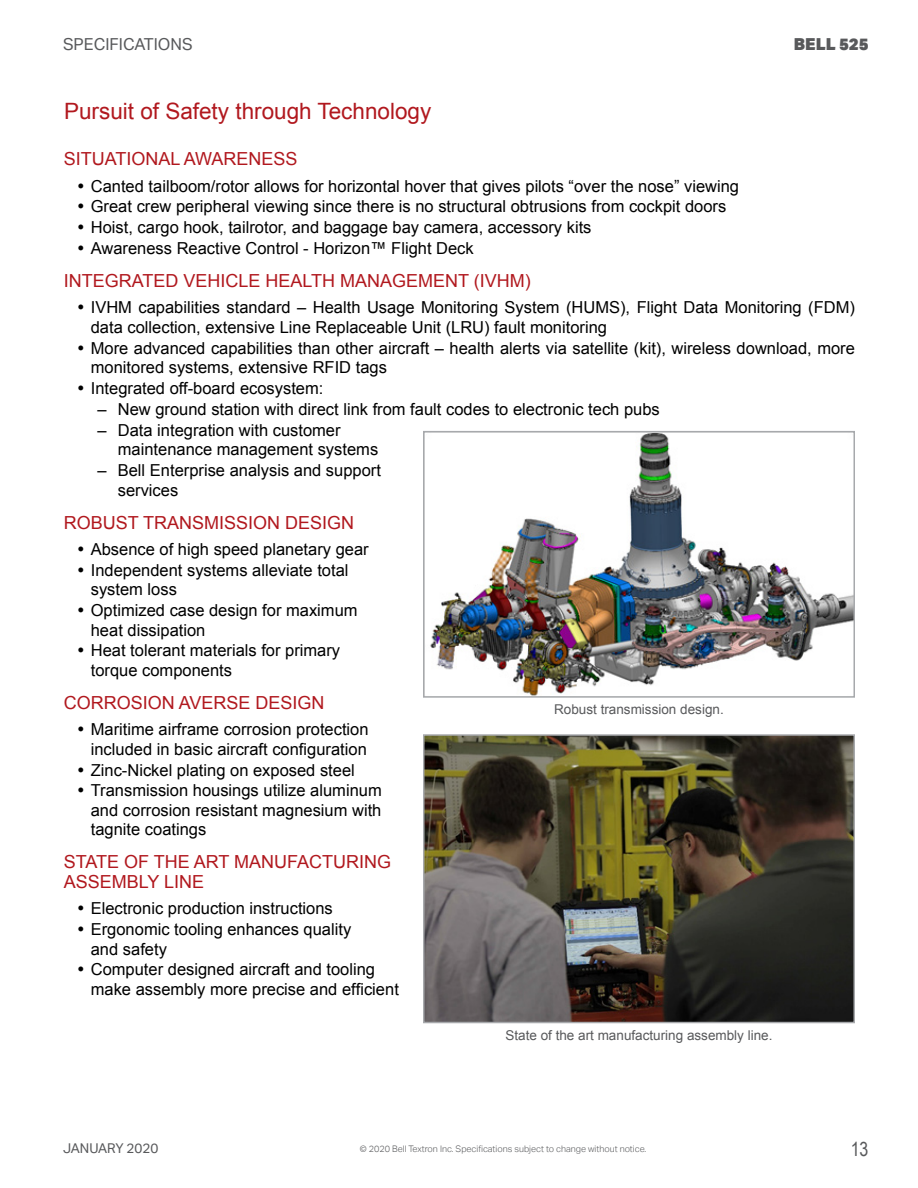
<style>
.page{position:relative;width:918px;height:1188px;background:#fff}
.page>*{position:absolute;margin:0;border:0;box-sizing:border-box;transform-origin:0 0}
.Heading_1{font:22.5px "Arial";color:#b1181e}
.t1{font:19.5px "Arial Narrow";color:#58595b}
.Heading_2{font:18px/19.5px "Arial";color:#b1181e}
.t2{font:16.5px/19.5px "Arial";color:#000}
.t3{font:16.5px "Aktiv Grotesk";color:#58595b}
.t4{font:900 16.5px "Aktiv Grotesk";color:#58595b}
.t5{font:13.5px "Arial";color:#58595b}
.t6{font:13.5px "Aktiv Grotesk";color:#58595b}
.t7{font:300 9px "Aktiv Grotesk";color:#58595b}
</style>
<div class="page">
<img style="left:426px;top:737px;width:426px;height:283px">
<div style="left:423px;top:734px;width:432px;height:289px;border:2px solid #a7a9ac"></div>
<img style="left:430px;top:434px;width:422px;height:261px">
<div style="left:423px;top:431px;width:432px;height:267px;border:2px solid #a7a9ac"></div>
<p class="t3" style="left:63px;top:34px;width:131px">SPECIFICATIONS</p>
<p class="t4" style="left:794px;top:33px;width:76px">BELL 525</p>
<p class="Heading_1" style="left:64px;top:96px;width:369px">Pursuit of Safety through Technology</p>
<p class="Heading_2" style="left:64px;top:150px;width:235px">SITUATIONAL AWARENESS</p>
<p class="t2" style="left:91px;top:176px;width:650px">Canted tailboom/rotor allows for horizontal hover that gives pilots “over the nose” viewing</p>
<p class="t2" style="left:91px;top:197px;width:637px">Great crew peripheral viewing since there is no structural obtrusions from cockpit doors</p>
<p class="t2" style="left:91px;top:218px;width:502px">Hoist, cargo hook, tailrotor, and baggage bay camera, accessory kits</p>
<p class="t2" style="left:91px;top:239px;width:384px">Awareness Reactive Control - Horizon™ Flight Deck</p>
<p class="Heading_2" style="left:64px;top:271px;width:469px">INTEGRATED VEHICLE HEALTH MANAGEMENT (IVHM)</p>
<p class="t2" style="left:91px;top:298px;width:766px">IVHM capabilities standard – Health Usage Monitoring System (HUMS), Flight Data Monitoring (FDM) data collection, extensive Line Replaceable Unit (LRU) fault monitoring</p>
<p class="t2" style="left:91px;top:338px;width:766px">More advanced capabilities than other aircraft – health alerts via satellite (kit), wireless download, more monitored systems, extensive RFID tags</p>
<p class="t2" style="left:91px;top:379px;width:234px">Integrated off-board ecosystem:</p>
<p class="t2" style="left:98px;top:400px;width:564px">– New ground station with direct link from fault codes to electronic tech pubs</p>
<p class="t2" style="left:118px;top:420px;width:262px;text-indent:-20px">– Data integration with customer maintenance management systems</p>
<p class="t2" style="left:118px;top:461px;width:265px;text-indent:-20px">– Bell Enterprise analysis and support services</p>
<p class="Heading_2" style="left:64px;top:513px;width:292px">ROBUST TRANSMISSION DESIGN</p>
<p class="t2" style="left:91px;top:540px;width:279px">Absence of high speed planetary gear</p>
<p class="t2" style="left:91px;top:560px;width:259px">Independent systems alleviate total system loss</p>
<p class="t2" style="left:91px;top:601px;width:268px">Optimized case design for maximum heat dissipation</p>
<p class="t2" style="left:91px;top:641px;width:251px">Heat tolerant materials for primary torque components</p>
<p class="Heading_2" style="left:64px;top:693px;width:262px">CORROSION AVERSE DESIGN</p>
<p class="t2" style="left:91px;top:720px;width:279px">Maritime airframe corrosion protection included in basic aircraft configuration</p>
<p class="t2" style="left:91px;top:760px;width:266px">Zinc-Nickel plating on exposed steel</p>
<p class="t2" style="left:91px;top:781px;width:292px;text-align:justify">Transmission housings utilize aluminum and corrosion resistant magnesium with tagnite coatings</p>
<p class="Heading_2" style="left:64px;top:853px;width:329px">STATE OF THE ART MANUFACTURING<br>ASSEMBLY LINE</p>
<p class="t2" style="left:91px;top:899px;width:244px">Electronic production instructions</p>
<p class="t2" style="left:91px;top:920px;width:262px">Ergonomic tooling enhances quality and safety</p>
<p class="t2" style="left:91px;top:960px;width:310px">Computer designed aircraft and tooling make assembly more precise and efficient</p>
<p class="t5" style="left:554px;top:701px;width:171px">Robust transmission design.</p>
<p class="t5" style="left:505px;top:1026px;width:269px">State of the art manufacturing assembly line.</p>
<p class="t6" style="left:63px;top:1140px;width:97px">JANUARY 2020</p>
<p class="t7" style="left:360px;top:1144px;width:288px">© 2020 Bell Textron Inc. Specifications subject to change without notice.</p>
<p class="t1" style="left:851px;top:1135px;width:19px">13</p>
</div>
